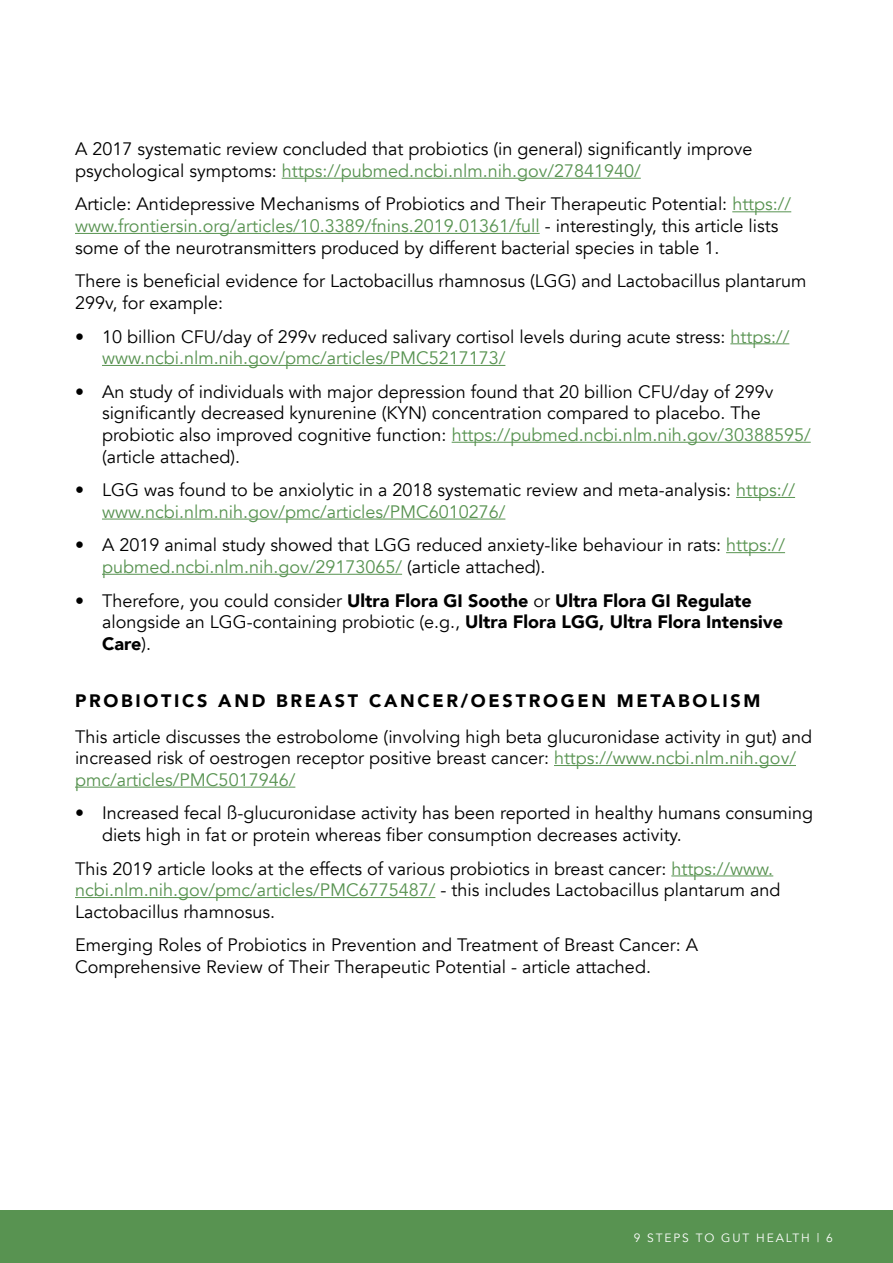
<style>
.page{position:relative;width:893px;height:1263px;background:#fff}
.page>*{position:absolute;margin:0;border:0;box-sizing:border-box;transform-origin:0 0}
.t1{font:18px/21.6px "Avenir";color:#000}
.t2{font:900 18px/21.6px "Avenir";color:#000}
.t3{font:900 18px "Avenir";letter-spacing:.15em;color:#000}
.t4{font:12px "Avenir";letter-spacing:.15em;color:#fff}
.s1{color:#589351}
.s2{font-weight:400}
</style>
<div class="page">
<div style="left:0;top:1210px;width:893px;height:53px;background:#589351"></div>
<hr style="left:282px;top:178px;width:359px;height:1px;background:#589351">
<hr style="left:732px;top:211px;width:59px;height:1px;background:#589351">
<hr style="left:75px;top:233px;width:465px;height:1px;background:#589351">
<hr style="left:730px;top:343px;width:59px;height:1px;background:#589351">
<hr style="left:102px;top:365px;width:403px;height:1px;background:#589351">
<hr style="left:452px;top:442px;width:359px;height:1px;background:#589351">
<hr style="left:736px;top:497px;width:59px;height:1px;background:#589351">
<hr style="left:102px;top:519px;width:403px;height:1px;background:#589351">
<hr style="left:726px;top:552px;width:59px;height:1px;background:#589351">
<hr style="left:102px;top:574px;width:300px;height:1px;background:#589351">
<hr style="left:554px;top:765px;width:242px;height:1px;background:#589351">
<hr style="left:75px;top:787px;width:220px;height:1px;background:#589351">
<hr style="left:671px;top:875px;width:102px;height:1px;background:#589351">
<hr style="left:75px;top:897px;width:360px;height:1px;background:#589351">
<p class="t1" style="left:75px;top:139px;width:679px">A 2017 systematic review concluded that probiotics (in general) significantly improve psychological symptoms: <span class="s1">https://pubmed.ncbi.nlm.nih.gov/27841940/</span></p>
<p class="t1" style="left:75px;top:194px;width:718px">Article: Antidepressive Mechanisms of Probiotics and Their Therapeutic Potential: <span class="s1">https:// www.frontiersin.org/articles/10.3389/fnins.2019.01361/full</span> - interestingly, this article lists some of the neurotransmitters produced by different bacterial species in table 1.</p>
<p class="t1" style="left:75px;top:271px;width:733px">There is beneficial evidence for Lactobacillus rhamnosus (LGG) and Lactobacillus plantarum<br>299v, for example:</p>
<p class="t1" style="left:102px;top:326px;width:689px;text-indent:-27px">• 10 billion CFU/day of 299v reduced salivary cortisol levels during acute stress: <span class="s1">https:// www.ncbi.nlm.nih.gov/pmc/articles/PMC5217173/</span></p>
<p class="t1" style="left:102px;top:381px;width:710px;text-indent:-27px">• An study of individuals with major depression found that 20 billion CFU/day of 299v significantly decreased kynurenine (KYN) concentration compared to placebo. The probiotic also improved cognitive function: <span class="s1">https://pubmed.ncbi.nlm.nih.gov/30388595/ </span>(article attached).</p>
<p class="t1" style="left:102px;top:479px;width:695px;text-indent:-27px">• LGG was found to be anxiolytic in a 2018 systematic review and meta-analysis: <span class="s1">https:// www.ncbi.nlm.nih.gov/pmc/articles/PMC6010276/</span></p>
<p class="t1" style="left:102px;top:535px;width:685px;text-indent:-27px">• A 2019 animal study showed that LGG reduced anxiety-like behaviour in rats: <span class="s1">https:// pubmed.ncbi.nlm.nih.gov/29173065/</span> (article attached).</p>
<p class="t2" style="left:102px;top:589px;width:682px;text-indent:-27px"><span class="s2">• Therefore, you could consider</span> Ultra Flora GI Soothe <span class="s2">or</span> Ultra Flora GI Regulate <span class="s2">alongside an LGG-containing probiotic (e.g.,</span> Ultra Flora LGG, Ultra Flora Intensive<br>Care<span class="s2">).</span></p>
<p class="t3" style="left:75px;top:685px;width:687px">PROBIOTICS AND BREAST CANCER/OESTROGEN METABOLISM</p>
<p class="t1" style="left:75px;top:726px;width:738px">This article discusses the estrobolome (involving high beta glucuronidase activity in gut) and increased risk of oestrogen receptor positive breast cancer: <span class="s1">https://www.ncbi.nlm.nih.gov/ pmc/articles/PMC5017946/</span></p>
<p class="t1" style="left:102px;top:803px;width:713px;text-indent:-27px">• Increased fecal ß-glucuronidase activity has been reported in healthy humans consuming diets high in fat or protein whereas fiber consumption decreases activity.</p>
<p class="t1" style="left:75px;top:858px;width:707px">This 2019 article looks at the effects of various probiotics in breast cancer: <span class="s1">https://www. ncbi.nlm.nih.gov/pmc/articles/PMC6775487/</span> - this includes Lactobacillus plantarum and<br>Lactobacillus rhamnosus.</p>
<p class="t1" style="left:75px;top:935px;width:625px">Emerging Roles of Probiotics in Prevention and Treatment of Breast Cancer: A<br>Comprehensive Review of Their Therapeutic Potential - article attached.</p>
<p class="t4" style="left:634px;top:1230px;width:201px">9 STEPS TO GUT HEALTH | 6</p>
</div>
